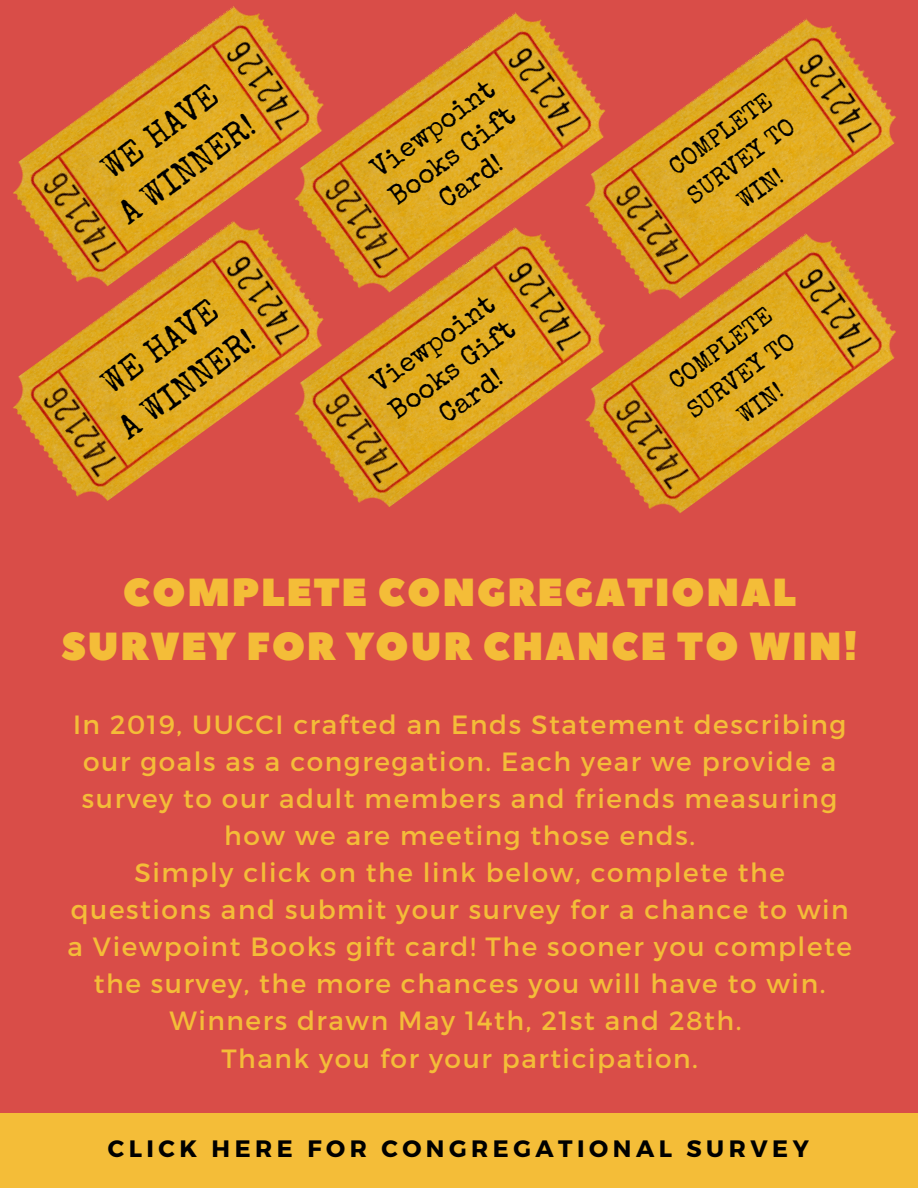
<style>
.page{position:relative;width:918px;height:1188px;background:#d94d48}
.page>*{position:absolute;margin:0;border:0;box-sizing:border-box;transform-origin:0 0}
.t1{font:39.15px/54px "Peace Sans";letter-spacing:.04em;color:#f4bd38;text-align:center}
.t2{font:33.6px/46.2px "Special Elite";color:#000;text-align:center}
.t3{font:27.6px/32.5px "Special Elite";color:#000;text-align:center}
.t4{font:26.4px/37px "Montserrat";letter-spacing:.06em;color:#f4bd38;text-align:center}
.t5{font:24.6px/33.8px "Special Elite";color:#000;text-align:center}
.t6{font:700 23.7px "Montserrat";letter-spacing:.19em;color:#000}
</style>
<div class="page">
<div style="left:0;top:1113px;width:918px;height:75px;background:#f4bd38"></div>
<img style="left:13px;top:6px;width:269px;height:205px">
<img style="left:282px;top:12px;width:290px;height:205px">
<img style="left:572px;top:18px;width:324px;height:205px">
<img style="left:13px;top:211px;width:324px;height:290px">
<img style="left:282px;top:217px;width:336px;height:290px">
<img style="left:572px;top:223px;width:324px;height:290px">
<p class="t2" style="left:84px;top:164px;width:162px;rotate:-36deg">WE HAVE<br>A WINNER!</p>
<p class="t3" style="left:365px;top:161px;width:150px;rotate:-36deg">Viewpoint<br>Books Gift<br>Card!</p>
<p class="t5" style="left:661px;top:160px;width:129px;rotate:-36deg">COMPLETE<br>SURVEY TO<br>WIN!</p>
<p class="t3" style="left:365px;top:376px;width:150px;rotate:-36deg">Viewpoint<br>Books Gift<br>Card!</p>
<p class="t2" style="left:84px;top:378px;width:162px;rotate:-36deg">WE HAVE<br>A WINNER!</p>
<p class="t5" style="left:661px;top:374px;width:129px;rotate:-36deg">COMPLETE<br>SURVEY TO<br>WIN!</p>
<h1 class="t1" style="left:61px;top:567px;width:798px">COMPLETE CONGREGATIONAL<br>SURVEY FOR YOUR CHANCE TO WIN!</h1>
<p class="t4" style="left:68px;top:704px;width:786px">In 2019, UUCCI crafted an Ends Statement describing our goals as a congregation. Each year we provide a survey to our adult members and friends measuring how we are meeting those ends.<br>Simply click on the link below, complete the questions and submit your survey for a chance to win a Viewpoint Books gift card! The sooner you complete the survey, the more chances you will have to win.<br>Winners drawn May 14th, 21st and 28th.<br>Thank you for your participation.</p>
<p class="t6" style="left:108px;top:1134px;width:703px">CLICK HERE FOR CONGREGATIONAL SURVEY</p>
</div>
